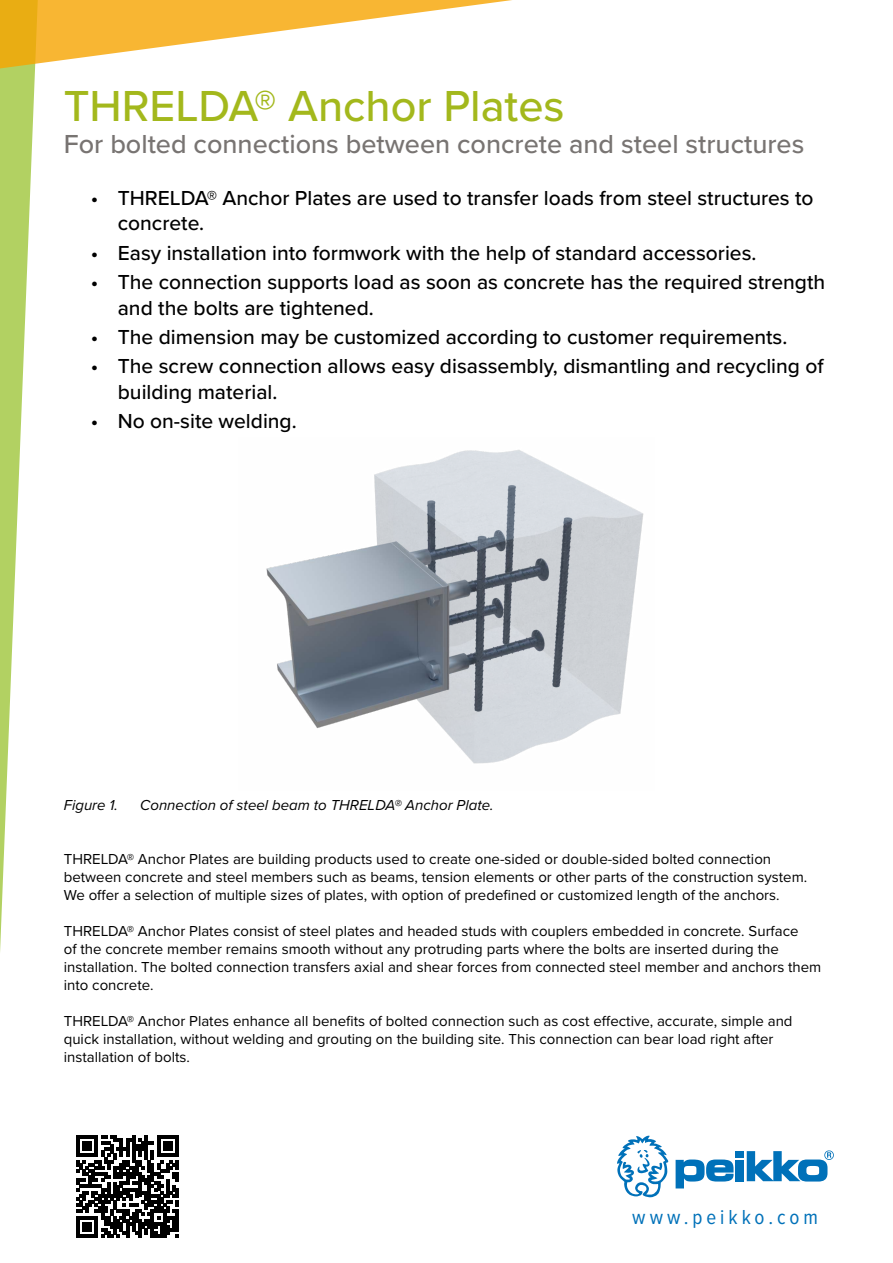
<style>
.page{position:relative;width:893px;height:1263px;background:#fff}
.page>*{position:absolute;margin:0;border:0;box-sizing:border-box;transform-origin:0 0}
.t1{font:500 45px "Proxima Nova";color:#a3b81c}
.t2{font:500 27px "Proxima Nova";color:#787472}
.t3{font:500 21px/25.2px "Proxima Nova";color:#000}
.t4{font:21px "Proxima Nova Cond";letter-spacing:.19em;color:#0071b9}
.t5{font:15px/18px "Proxima Nova";color:#000}
.t6{font:italic 15px "Proxima Nova";color:#000}
</style>
<div class="page">
<svg style="left:76px;top:1135px;width:103px;height:103px"></svg>
<img style="left:266px;top:450px;width:378px;height:314px">
<svg style="left:0;top:70px;width:35px;height:882px;fill:#b2d162"></svg>
<svg style="left:0;top:0;width:512px;height:70px"></svg>
<svg style="left:676px;top:1159px;width:57px;height:29px"></svg>
<div style="left:735px;top:1151px;width:9px;height:7px;background:#0071b9"></div>
<div style="left:735px;top:1160px;width:9px;height:21px;background:#0071b9"></div>
<svg style="left:747px;top:1150px;width:87px;height:31px"></svg>
<svg style="left:617px;top:1135px;width:51px;height:62px"></svg>
<h1 class="t1" style="left:64px;top:72px;width:502px">THRELDA® Anchor Plates</h1>
<h2 class="t2" style="left:64px;top:124px;width:742px">For bolted connections between concrete and steel structures</h2>
<h3 class="t3" style="left:118px;top:185px;width:697px;text-indent:-27px">• THRELDA® Anchor Plates are used to transfer loads from steel structures to concrete.</h3>
<h3 class="t3" style="left:91px;top:239px;width:667px">• Easy installation into formwork with the help of standard accessories.</h3>
<h3 class="t3" style="left:118px;top:269px;width:709px;text-indent:-27px">• The connection supports load as soon as concrete has the required strength and the bolts are tightened.</h3>
<h3 class="t3" style="left:91px;top:324px;width:698px">• The dimension may be customized according to customer requirements.</h3>
<h3 class="t3" style="left:118px;top:353px;width:707px;text-indent:-27px">• The screw connection allows easy disassembly, dismantling and recycling of building material.</h3>
<h3 class="t3" style="left:91px;top:408px;width:207px">• No on-site welding.</h3>
<p class="t6" style="left:64px;top:794px;width:56px">Figure 1.</p>
<p class="t6" style="left:140px;top:794px;width:355px">Connection of steel beam to THRELDA® Anchor Plate.</p>
<p class="t5" style="left:64px;top:849px;width:745px">THRELDA® Anchor Plates are building products used to create one-sided or double-sided bolted connection between concrete and steel members such as beams, tension elements or other parts of the construction system.<br>We offer a selection of multiple sizes of plates, with option of predefined or customized length of the anchors.</p>
<p class="t5" style="left:64px;top:921px;width:759px">THRELDA® Anchor Plates consist of steel plates and headed studs with couplers embedded in concrete. Surface<br>of the concrete member remains smooth without any protruding parts where the bolts are inserted during the installation. The bolted connection transfers axial and shear forces from connected steel member and anchors them into concrete.</p>
<p class="t5" style="left:64px;top:1011px;width:730px">THRELDA® Anchor Plates enhance all benefits of bolted connection such as cost effective, accurate, simple and quick installation, without welding and grouting on the building site. This connection can bear load right after installation of bolts.</p>
<h3 class="t4" style="left:632px;top:1202px;width:187px">www.peikko.com</h3>
</div>
